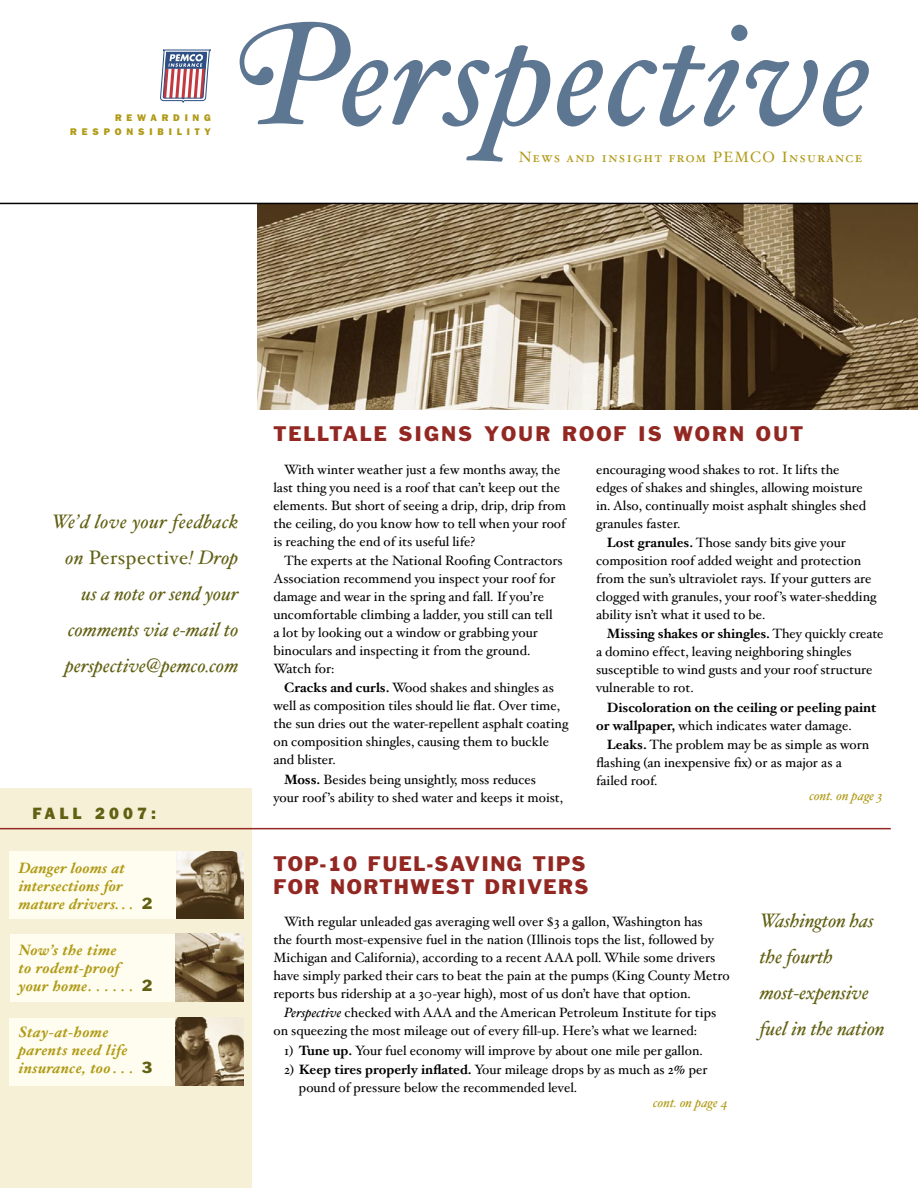
<style>
.page{position:relative;width:918px;height:1188px;background:#fff}
.page>*{position:absolute;margin:0;border:0;box-sizing:border-box;transform-origin:0 0}
.t1{font:italic 144px "Hoefler Text";color:#5d7692}
.t2{font:italic 19.5px/36px "Hoefler Text";color:#626013;text-align:right}
.Body_paragraphs_single-line_composer{font:19.5px/23.4px "Franklin Gothic";letter-spacing:.07em;color:#932823}
.Body_paragraphs_single-line_composer-2{font:19.5px "Franklin Gothic";letter-spacing:.1em;color:#932823}
.t3{font:16.5px "ITC Franklin Gothic Std Hvy";letter-spacing:.25em;color:#626013}
.Table_of_contents{font:italic 700 15px/18px "Hoefler Text";letter-spacing:.025em;color:#b09a16}
.Itallic_intro_text{font:15px "Hoefler Text Roman Small Caps";letter-spacing:.08em;color:#b09a16}
.Body_paragraphs{font:13.5px/18px "Hoefler Text";color:#000}
.Body_paragraphs-2{font:700 13.5px/18px "Hoefler Text";color:#000}
.Body_Copy{font:italic 13.5px "Hoefler Text";color:#b09a16}
.t4{font:9.75px/13.4px "ITC Franklin Gothic Std Hvy";letter-spacing:.5em;color:#b09a16;text-align:right}
.s1{font-family:"Hoefler Text Italic Swash SC";font-style:normal}
.s2{font-style:normal}
.s3{font-family:"Franklin Gothic";font-weight:400;font-style:normal;color:#626013}
.s4{font-weight:700}
.s5{font-weight:400}
.s6{font-style:italic}
</style>
<div class="page">
<div style="left:0;top:789px;width:251px;height:399px;background:#f6f1d6"></div>
<div style="left:10px;top:1018px;width:233px;height:67px;background:#fffdef"></div>
<div style="left:10px;top:851px;width:222px;height:68px;background:#fffdef"></div>
<div style="left:10px;top:934px;width:219px;height:67px;background:#fffdef"></div>
<img style="left:176px;top:1018px;width:67px;height:67px">
<img style="left:176px;top:934px;width:67px;height:67px">
<img style="left:176px;top:851px;width:68px;height:68px">
<img style="left:258px;top:204px;width:660px;height:205px">
<hr style="left:0;top:828px;width:891px;height:1px;background:#932823">
<svg style="left:160px;top:49px;width:51px;height:53px"></svg>
<hr style="left:0;top:203px;width:918px;height:1px;background:#000">
<p class="t4" style="left:70px;top:111px;width:142px">REWARDING<br>RESPONSIBILITY</p>
<p class="t1" style="left:233px;top:-13px;width:642px"><span class="s1">P</span>erspective</p>
<p class="Itallic_intro_text" style="left:519px;top:148px;width:345px">News and insight from PEMCO Insurance</p>
<p class="Body_paragraphs_single-line_composer-2" style="left:273px;top:422px;width:531px">TELLTALE SIGNS YOUR ROOF IS WORN OUT</p>
<p class="t2" style="left:52px;top:504px;width:188px">We’d love your feedback on <span class="s2">Perspective</span>! Drop us a note or send your comments via e-mail to perspective@pemco.com</p>
<p class="t3" style="left:33px;top:804px;width:125px">FALL 2007:</p>
<p class="Table_of_contents" style="left:19px;top:859px;width:135px">Danger looms at intersections for mature drivers. . . <span class="s3">2</span></p>
<p class="Table_of_contents" style="left:19px;top:941px;width:135px">Now’s the time<br>to rodent-proof your home. . . . . . <span class="s3">2</span></p>
<p class="Table_of_contents" style="left:19px;top:1024px;width:135px">Stay-at-home parents need life insurance, too . . . <span class="s3">3</span></p>
<p class="Body_paragraphs" style="left:273px;top:461px;width:294px;text-indent:11px">With winter weather just a few months away, the last thing you need is a roof that can’t keep out the elements. But short of seeing a drip, drip, drip from the ceiling, do you know how to tell when your roof is reaching the end of its useful life?</p>
<p class="Body_paragraphs" style="left:273px;top:552px;width:291px;text-indent:11px">The experts at the National Roofing Contractors Association recommend you inspect your roof for damage and wear in the spring and fall. If you’re uncomfortable climbing a ladder, you still can tell<br>a lot by looking out a window or grabbing your binoculars and inspecting it from the ground.<br>Watch for:</p>
<p class="Body_paragraphs" style="left:273px;top:679px;width:296px;text-indent:11px"><span class="s4">Cracks and curls.</span> Wood shakes and shingles as well as composition tiles should lie flat. Over time, the sun dries out the water-repellent asphalt coating on composition shingles, causing them to buckle and blister.</p>
<p class="Body_paragraphs" style="left:273px;top:771px;width:291px;text-indent:11px"><span class="s4">Moss.</span> Besides being unsightly, moss reduces your roof ’s ability to shed water and keeps it moist,</p>
<p class="Body_paragraphs" style="left:596px;top:461px;width:272px">encouraging wood shakes to rot. It lifts the edges of shakes and shingles, allowing moisture in. Also, continually moist asphalt shingles shed granules faster.</p>
<p class="Body_paragraphs" style="left:596px;top:534px;width:282px;text-indent:11px"><span class="s4">Lost granules.</span> Those sandy bits give your composition roof added weight and protection from the sun’s ultraviolet rays. If your gutters are clogged with granules, your roof ’s water-shedding ability isn’t what it used to be.</p>
<p class="Body_paragraphs" style="left:596px;top:625px;width:289px;text-indent:11px"><span class="s4">Missing shakes or shingles.</span> They quickly create a domino effect, leaving neighboring shingles susceptible to wind gusts and your roof structure vulnerable to rot.</p>
<p class="Body_paragraphs-2" style="left:596px;top:699px;width:282px;text-indent:11px">Discoloration on the ceiling or peeling paint or wallpaper, <span class="s5">which indicates water damage.</span></p>
<p class="Body_paragraphs" style="left:596px;top:736px;width:275px;text-indent:11px"><span class="s4">Leaks.</span> The problem may be as simple as worn flashing (an inexpensive fix) or as major as a failed roof.</p>
<p class="Body_Copy" style="left:810px;top:787px;width:75px">cont. on page 3</p>
<p class="Body_paragraphs_single-line_composer" style="left:273px;top:852px;width:317px">TOP-10 FUEL-SAVING TIPS<br>FOR NORTHWEST DRIVERS</p>
<p class="Body_paragraphs" style="left:273px;top:913px;width:458px;text-indent:11px">With regular unleaded gas averaging well over $3 a gallon, Washington has<br>the fourth most-expensive fuel in the nation (Illinois tops the list, followed by Michigan and California), according to a recent AAA poll. While some drivers have simply parked their cars to beat the pain at the pumps (King County Metro reports bus ridership at a 30-year high), most of us don’t have that option.</p>
<p class="Body_paragraphs" style="left:273px;top:1004px;width:444px;text-indent:11px"><span class="s6">Perspective</span> checked with AAA and the American Petroleum Institute for tips on squeezing the most mileage out of every fill-up. Here’s what we learned:</p>
<p class="Body_paragraphs" style="left:284px;top:1041px;width:420px">1) <span class="s4">Tune up.</span> Your fuel economy will improve by about one mile per gallon.</p>
<p class="Body_paragraphs" style="left:299px;top:1061px;width:410px;text-indent:-15px">2) <span class="s4">Keep tires properly inflated.</span> Your mileage drops by as much as 2% per pound of pressure below the recommended level.</p>
<p class="Body_Copy" style="left:653px;top:1094px;width:76px">cont. on page 4</p>
<p class="t2" style="left:760px;top:903px;width:126px;text-align:left">Washington has the fourth most-expensive fuel in the nation</p>
</div>
